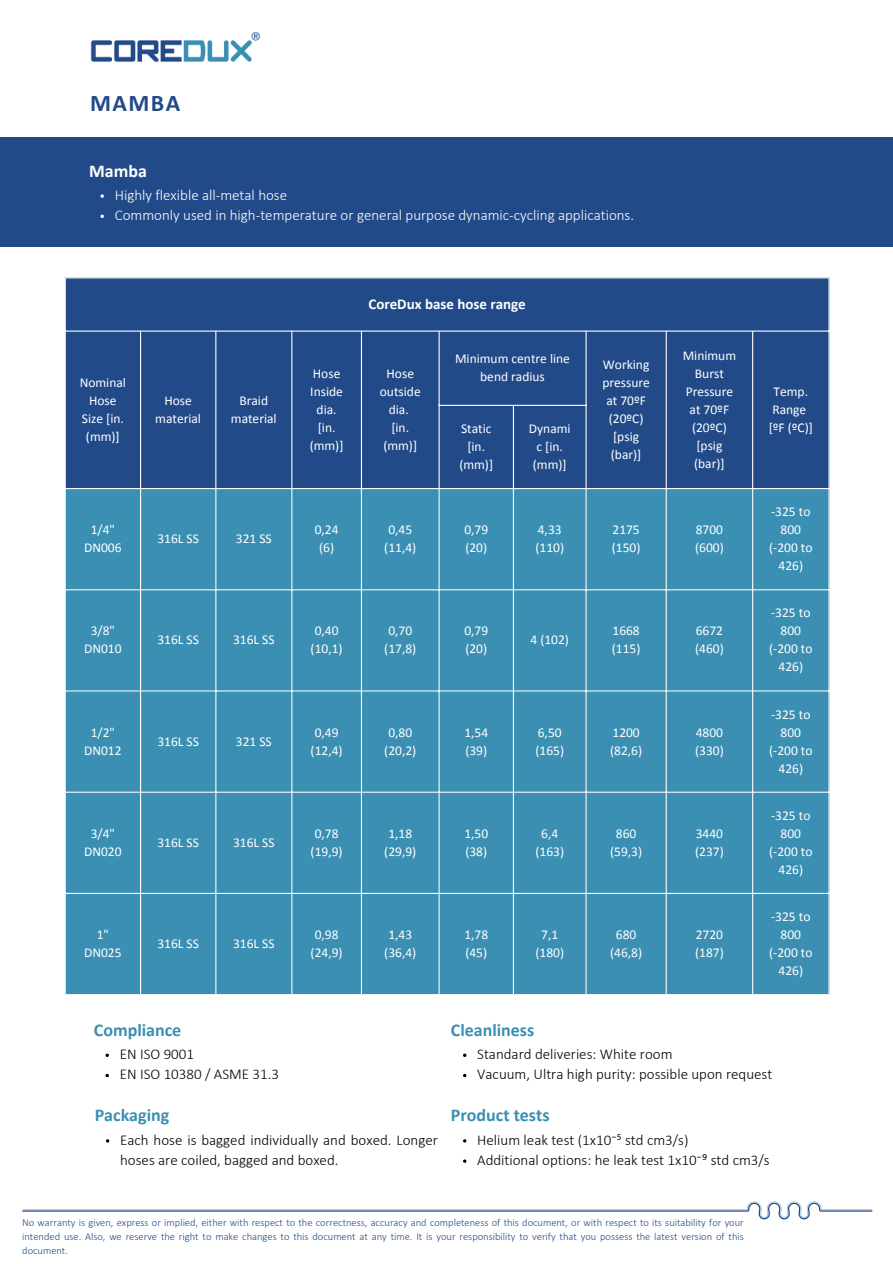
<style>
.page{position:relative;width:893px;height:1264px;background:#fff}
.page>*{position:absolute;margin:0;border:0;box-sizing:border-box;transform-origin:0 0}
.t1{font:700 24px "Calibri";letter-spacing:.06em;color:#224a89}
.t2{font:700 18px "Calibri";color:#3a8fb3}
.t3{font:700 18px "Calibri";color:#fff}
.t4{font:300 15px/20.2px "Calibri";color:#000}
.t5{font:300 15px "Calibri";color:#fff}
.t6{font:700 15px "Calibri";color:#fff}
.t7{font:13.5px/18px "Calibri";color:#fff;text-align:center}
.t8{font:300 10.5px/14px "Calibri";color:#224a8a;text-align:justify}
</style>
<div class="page">
<svg style="left:22px;top:1201px;width:850px;height:18px"></svg>
<img style="left:90px;top:32px;width:170px;height:30px">
<div style="left:0;top:137px;width:892px;height:110px;background:#224a89"></div>
<svg style="left:105px;top:1073px;width:4px;height:4px"></svg>
<svg style="left:100px;top:194px;width:4px;height:4px"></svg>
<svg style="left:100px;top:215px;width:4px;height:3px"></svg>
<div style="left:66px;top:278px;width:762px;height:210px;background:#224a89"></div>
<div style="left:66px;top:489px;width:762px;height:505px;background:#3a8fb3"></div>
<hr style="left:140px;top:332px;width:1px;height:662px;background:#fff">
<hr style="left:215px;top:332px;width:1px;height:662px;background:#fff">
<hr style="left:291px;top:332px;width:1px;height:662px;background:#fff">
<hr style="left:361px;top:332px;width:1px;height:662px;background:#fff">
<hr style="left:438px;top:332px;width:1px;height:662px;background:#fff">
<hr style="left:513px;top:406px;width:1px;height:588px;background:#fff">
<hr style="left:585px;top:332px;width:1px;height:662px;background:#fff">
<hr style="left:665px;top:332px;width:1px;height:662px;background:#fff">
<hr style="left:752px;top:332px;width:1px;height:662px;background:#fff">
<hr style="left:65px;top:330px;width:764px;height:2px;background:#fff">
<hr style="left:438px;top:405px;width:148px;height:1px;background:#fff">
<hr style="left:65px;top:589px;width:764px;height:1px;background:#fff">
<hr style="left:65px;top:690px;width:764px;height:1px;background:#fff">
<hr style="left:65px;top:791px;width:764px;height:1px;background:#fff">
<hr style="left:65px;top:892px;width:764px;height:2px;background:#fff">
<p class="t1" style="left:90px;top:88px;width:92px">MAMBA</p>
<p class="t3" style="left:89px;top:160px;width:59px">Mamba</p>
<p class="t5" style="left:115px;top:189px;width:174px">Highly flexible all-metal hose</p>
<p class="t5" style="left:115px;top:209px;width:520px">Commonly used in high-temperature or general purpose dynamic-cycling applications.</p>
<p class="t7" style="left:80px;top:373px;width:48px">Nominal<br>Hose<br>Size [in. (mm)]</p>
<p class="t7" style="left:155px;top:391px;width:47px">Hose material</p>
<p class="t7" style="left:231px;top:391px;width:47px">Braid material</p>
<p class="t7" style="left:310px;top:364px;width:34px">Hose<br>Inside dia.</p>
<p class="t7" style="left:310px;top:418px;width:35px">[in. (mm)]</p>
<p class="t6" style="left:368px;top:294px;width:159px">CoreDux base hose range</p>
<p class="t7" style="left:380px;top:364px;width:42px">Hose outside dia.</p>
<p class="t7" style="left:383px;top:418px;width:35px">[in. (mm)]</p>
<p class="t7" style="left:455px;top:349px;width:116px">Minimum centre line bend radius</p>
<p class="t7" style="left:602px;top:355px;width:49px">Working pressure at 70ºF (20ºC) [psig (bar)]</p>
<p class="t7" style="left:682px;top:346px;width:55px">Minimum<br>Burst<br>Pressure at 70ºF (20ºC) [psig (bar)]</p>
<p class="t7" style="left:772px;top:382px;width:37px;text-align:left">Temp.<br>Range</p>
<p class="t7" style="left:461px;top:419px;width:32px">Static</p>
<p class="t7" style="left:768px;top:418px;width:46px">[ºF (ºC)]</p>
<p class="t7" style="left:459px;top:437px;width:35px">[in. (mm)]</p>
<p class="t7" style="left:529px;top:419px;width:43px;text-align:left">Dynami c [in. (mm)]</p>
<p class="t7" style="left:84px;top:520px;width:39px">1/4"<br>DN006</p>
<p class="t7" style="left:157px;top:529px;width:43px">316L SS</p>
<p class="t7" style="left:236px;top:529px;width:37px">321 SS</p>
<p class="t7" style="left:315px;top:520px;width:25px">0,24 (6)</p>
<p class="t7" style="left:384px;top:520px;width:34px">0,45 (11,4)</p>
<p class="t7" style="left:464px;top:520px;width:25px;text-align:left">0,79 (20)</p>
<p class="t7" style="left:535px;top:520px;width:30px;text-align:left">4,33 (110)</p>
<p class="t7" style="left:611px;top:520px;width:30px;text-align:left">2175 (150)</p>
<p class="t7" style="left:695px;top:520px;width:30px;text-align:left">8700 (600)</p>
<p class="t7" style="left:84px;top:621px;width:39px">3/8"<br>DN010</p>
<p class="t7" style="left:157px;top:630px;width:43px">316L SS</p>
<p class="t7" style="left:233px;top:630px;width:43px">316L SS</p>
<p class="t7" style="left:310px;top:621px;width:34px">0,40 (10,1)</p>
<p class="t7" style="left:384px;top:621px;width:34px">0,70 (17,8)</p>
<p class="t7" style="left:464px;top:621px;width:25px;text-align:left">0,79 (20)</p>
<p class="t7" style="left:530px;top:630px;width:40px">4 (102)</p>
<p class="t7" style="left:611px;top:621px;width:30px;text-align:left">1668 (115)</p>
<p class="t7" style="left:695px;top:621px;width:30px;text-align:left">6672 (460)</p>
<p class="t7" style="left:84px;top:723px;width:39px">1/2"<br>DN012</p>
<p class="t7" style="left:157px;top:732px;width:43px">316L SS</p>
<p class="t7" style="left:236px;top:732px;width:37px">321 SS</p>
<p class="t7" style="left:310px;top:723px;width:34px">0,49 (12,4)</p>
<p class="t7" style="left:384px;top:723px;width:34px">0,80 (20,2)</p>
<p class="t7" style="left:464px;top:723px;width:25px;text-align:left">1,54 (39)</p>
<p class="t7" style="left:535px;top:723px;width:30px;text-align:left">6,50 (165)</p>
<p class="t7" style="left:610px;top:723px;width:34px;text-align:left">1200 (82,6)</p>
<p class="t7" style="left:695px;top:723px;width:30px;text-align:left">4800 (330)</p>
<p class="t7" style="left:84px;top:824px;width:39px">3/4"<br>DN020</p>
<p class="t7" style="left:157px;top:833px;width:43px">316L SS</p>
<p class="t7" style="left:233px;top:833px;width:43px">316L SS</p>
<p class="t7" style="left:310px;top:824px;width:34px">0,78 (19,9)</p>
<p class="t7" style="left:384px;top:824px;width:34px">1,18 (29,9)</p>
<p class="t7" style="left:464px;top:824px;width:25px;text-align:left">1,50 (38)</p>
<p class="t7" style="left:535px;top:824px;width:30px">6,4 (163)</p>
<p class="t7" style="left:610px;top:824px;width:34px">860 (59,3)</p>
<p class="t7" style="left:695px;top:824px;width:30px;text-align:left">3440 (237)</p>
<p class="t7" style="left:84px;top:925px;width:39px">1"<br>DN025</p>
<p class="t7" style="left:157px;top:934px;width:43px">316L SS</p>
<p class="t7" style="left:233px;top:934px;width:43px">316L SS</p>
<p class="t7" style="left:310px;top:925px;width:34px">0,98 (24,9)</p>
<p class="t7" style="left:384px;top:925px;width:34px">1,43 (36,4)</p>
<p class="t7" style="left:464px;top:925px;width:25px;text-align:left">1,78 (45)</p>
<p class="t7" style="left:535px;top:925px;width:30px">7,1 (180)</p>
<p class="t7" style="left:610px;top:925px;width:34px">680 (46,8)</p>
<p class="t7" style="left:695px;top:925px;width:30px;text-align:left">2720 (187)</p>
<p class="t7" style="left:771px;top:502px;width:41px">-325 to<br>800</p>
<p class="t7" style="left:769px;top:538px;width:45px">(-200 to<br>426)</p>
<p class="t7" style="left:771px;top:603px;width:41px">-325 to<br>800</p>
<p class="t7" style="left:769px;top:639px;width:45px">(-200 to<br>426)</p>
<p class="t7" style="left:771px;top:705px;width:41px">-325 to<br>800</p>
<p class="t7" style="left:769px;top:741px;width:45px">(-200 to<br>426)</p>
<p class="t7" style="left:771px;top:806px;width:41px">-325 to<br>800</p>
<p class="t7" style="left:769px;top:842px;width:45px">(-200 to<br>426)</p>
<p class="t7" style="left:771px;top:907px;width:41px">-325 to<br>800</p>
<p class="t7" style="left:769px;top:943px;width:45px">(-200 to<br>426)</p>
<p class="t2" style="left:94px;top:1018px;width:89px">Compliance</p>
<p class="t4" style="left:120px;top:1045px;width:76px">EN ISO 9001</p>
<p class="t4" style="left:120px;top:1065px;width:161px">EN ISO 10380 / ASME 31.3</p>
<p class="t2" style="left:95px;top:1103px;width:76px">Packaging</p>
<p class="t4" style="left:120px;top:1130px;width:319px">Each hose is bagged individually and boxed. Longer hoses are coiled, bagged and boxed.</p>
<p class="t2" style="left:451px;top:1018px;width:85px">Cleanliness</p>
<p class="t4" style="left:477px;top:1045px;width:197px">Standard deliveries: White room</p>
<p class="t4" style="left:477px;top:1065px;width:296px">Vacuum, Ultra high purity: possible upon request</p>
<p class="t2" style="left:451px;top:1103px;width:100px">Product tests</p>
<p class="t4" style="left:477px;top:1130px;width:213px">Helium leak test (1x10⁻⁵ std cm3/s)</p>
<p class="t4" style="left:477px;top:1151px;width:294px">Additional options: he leak test 1x10⁻⁹ std cm3/s</p>
<p class="t8" style="left:22px;top:1216px;width:723px">No warranty is given, express or implied, either with respect to the correctness, accuracy and completeness of this document, or with respect to its suitability for your intended use. Also, we reserve the right to make changes to this document at any time. It is your responsibility to verify that you possess the latest version of this document.</p>
</div>
